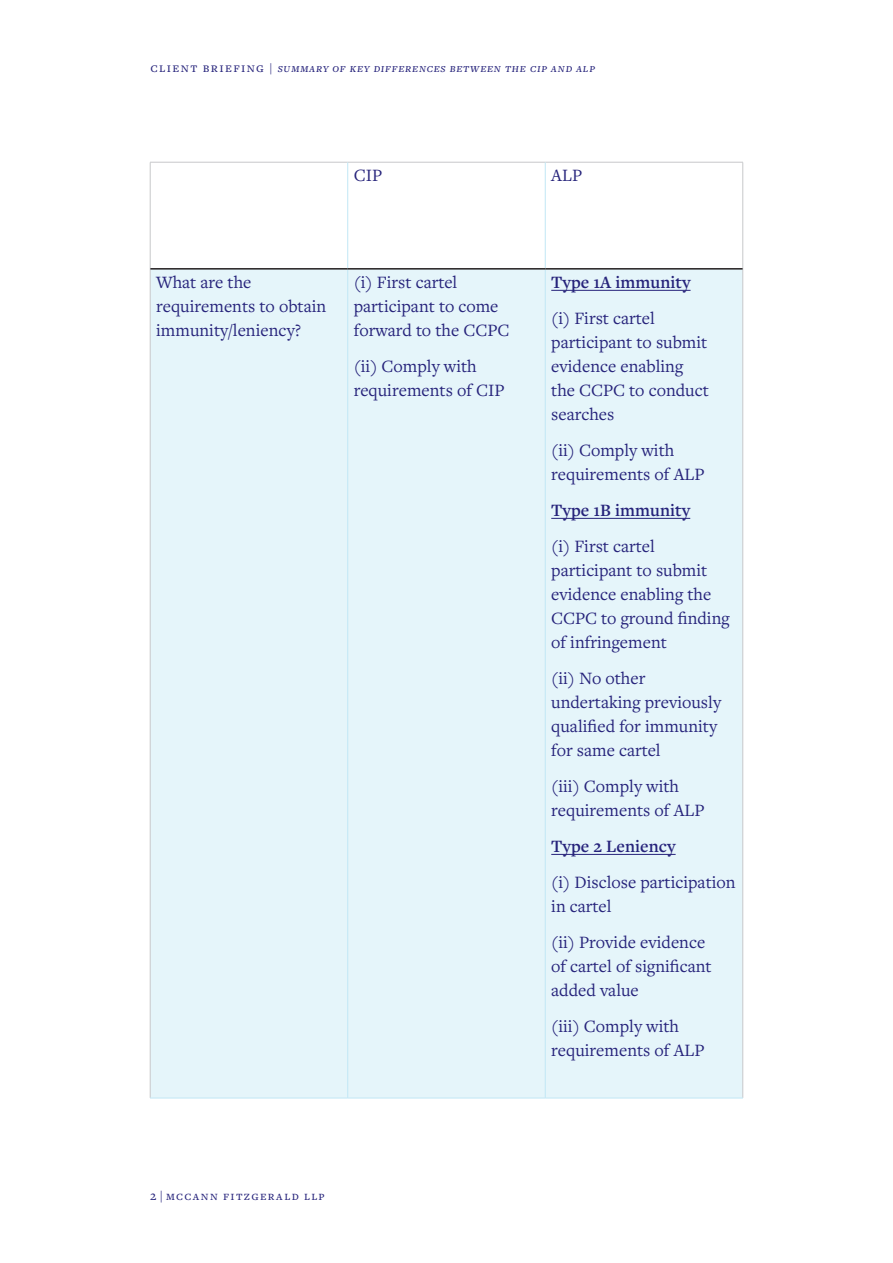
<style>
.page{position:relative;width:893px;height:1263px;background:#fff}
.page>*{position:absolute;margin:0;border:0;box-sizing:border-box;transform-origin:0 0}
.t1{font:18px/24px "Freight Text Pro";color:#26237b}
.t2{font:600 18px "Freight Text Pro";color:#26237b}
.t3{font:13.5px "Freight Text Pro";letter-spacing:.095em;color:#26237b}
.t4{font:italic 12.9px "Freight Text Pro";letter-spacing:.05em;color:#26237b}
.s1{font-style:normal;font-size:14.25px}
.s2{font-style:normal}
</style>
<div class="page">
<div style="left:151px;top:270px;width:591px;height:828px;background:#e5f5fa"></div>
<hr style="left:150px;top:162px;width:198px;height:1px;background:#c7c8ca">
<hr style="left:150px;top:162px;width:1px;height:107px;background:#c7c8ca">
<hr style="left:348px;top:162px;width:197px;height:1px;background:#c7c8ca">
<hr style="left:545px;top:162px;width:198px;height:1px;background:#c7c8ca">
<hr style="left:742px;top:162px;width:1px;height:107px;background:#c7c8ca">
<hr style="left:150px;top:269px;width:1px;height:829px;background:#c7c8ca">
<hr style="left:742px;top:269px;width:1px;height:829px;background:#c7c8ca">
<hr style="left:347px;top:162px;width:1px;height:106px;background:#c1e7f5">
<hr style="left:545px;top:162px;width:1px;height:106px;background:#c1e7f5">
<hr style="left:347px;top:270px;width:1px;height:828px;background:#c1e7f5">
<hr style="left:545px;top:270px;width:1px;height:828px;background:#c1e7f5">
<hr style="left:150px;top:1098px;width:198px;height:1px;background:#c1e7f5">
<hr style="left:348px;top:1098px;width:197px;height:1px;background:#c1e7f5">
<hr style="left:545px;top:1098px;width:198px;height:1px;background:#c1e7f5">
<hr style="left:150px;top:268px;width:198px;height:2px;background:#231f20">
<hr style="left:348px;top:268px;width:197px;height:2px;background:#231f20">
<hr style="left:545px;top:268px;width:198px;height:2px;background:#231f20">
<hr style="left:551px;top:290px;width:140px;height:1px;background:#26237b">
<hr style="left:551px;top:518px;width:139px;height:1px;background:#26237b">
<hr style="left:551px;top:854px;width:125px;height:1px;background:#26237b">
<p class="t4" style="left:151px;top:59px;width:446px"><span class="s1">client briefing</span> <span class="s2">|</span> summary of key differences between the cip and alp</p>
<p class="t1" style="left:354px;top:162px;width:30px">CIP</p>
<p class="t1" style="left:551px;top:162px;width:32px">ALP</p>
<p class="t1" style="left:156px;top:269px;width:172px">What are the requirements to obtain immunity/leniency?</p>
<p class="t1" style="left:354px;top:269px;width:157px">(i) First cartel participant to come forward to the CCPC</p>
<p class="t1" style="left:354px;top:353px;width:152px">(ii) Comply with requirements of CIP</p>
<p class="t2" style="left:551px;top:270px;width:141px">Type 1A immunity</p>
<p class="t1" style="left:551px;top:305px;width:159px">(i) First cartel participant to submit evidence enabling the CCPC to conduct searches</p>
<p class="t1" style="left:551px;top:437px;width:155px">(ii) Comply with requirements of ALP</p>
<p class="t2" style="left:551px;top:498px;width:140px">Type 1B immunity</p>
<p class="t1" style="left:551px;top:533px;width:180px">(i) First cartel participant to submit evidence enabling the<br>CCPC to ground finding of infringement</p>
<p class="t1" style="left:551px;top:665px;width:171px">(ii) No other undertaking previously qualified for immunity for same cartel</p>
<p class="t1" style="left:551px;top:773px;width:155px">(iii) Comply with requirements of ALP</p>
<p class="t2" style="left:551px;top:834px;width:126px">Type 2 Leniency</p>
<p class="t1" style="left:551px;top:869px;width:186px">(i) Disclose participation in cartel</p>
<p class="t1" style="left:551px;top:929px;width:162px">(ii) Provide evidence of cartel of significant added value</p>
<p class="t1" style="left:551px;top:1013px;width:155px">(iii) Comply with requirements of ALP</p>
<p class="t3" style="left:150px;top:1187px;width:176px">2 | mccann fitzgerald llp</p>
</div>
